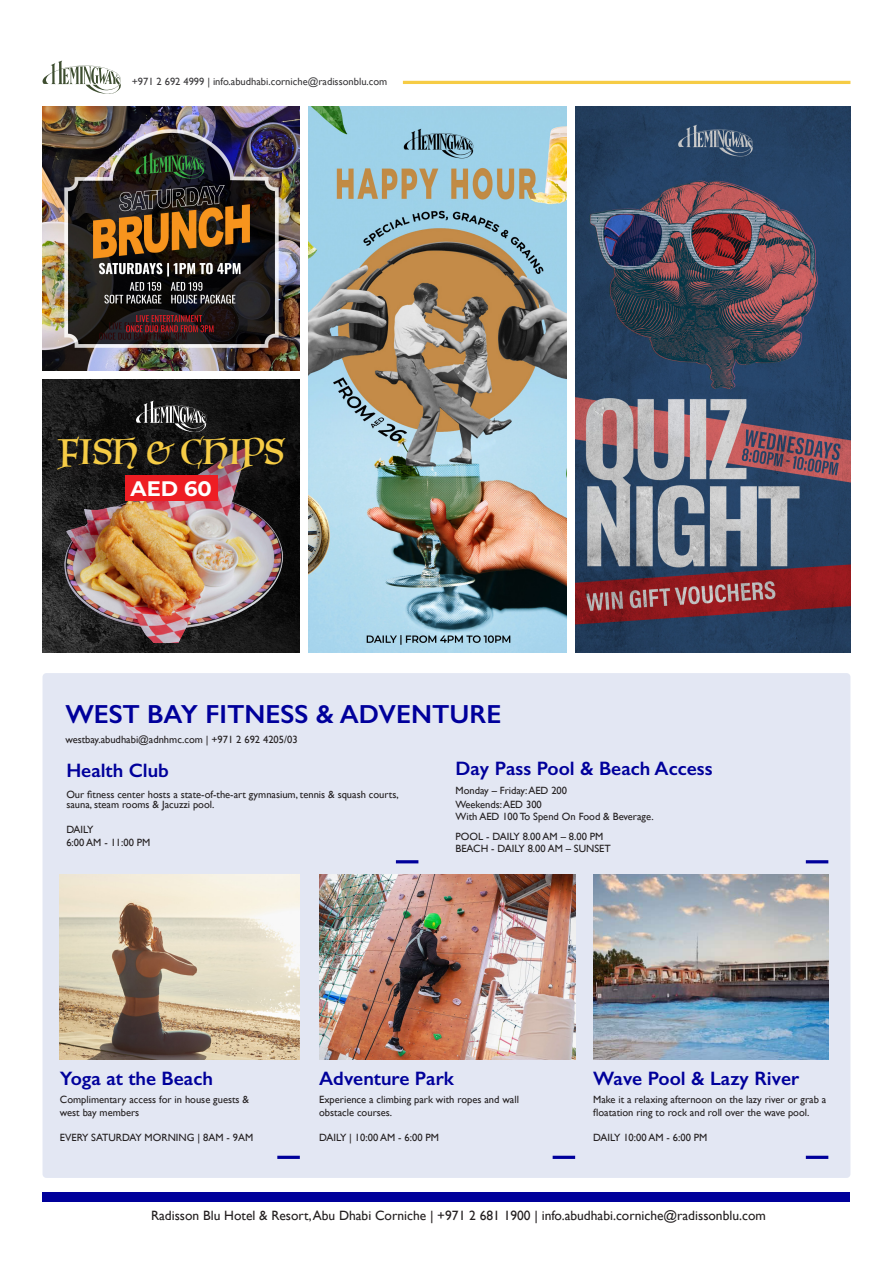
<style>
.page{position:relative;width:893px;height:1263px;background:#fff}
.page>*{position:absolute;margin:0;border:0;box-sizing:border-box;transform-origin:0 0}
.t1{font:34.5px "Luminari";color:#f6cc45}
.t2{font:600 26.25px "Gill Sans";color:#00009b}
.t3{font:100 21px "Montserrat";color:#fff}
.t4{font:600 19.5px "Gill Sans";color:#00009b}
.t5{font:13.5px "Gill Sans";color:#231f20}
.t6{font:10.5px/12.6px "Gill Sans";color:#231f20}
.t7{font:10.5px "Gill Sans";color:#3a393b}
</style>
<div class="page">
<div style="left:43px;top:673px;width:807px;height:505px;background:#e3e7f3;border-radius:4px"></div>
<hr style="left:806px;top:860px;width:22px;height:3px;background:#00009b">
<hr style="left:396px;top:860px;width:22px;height:3px;background:#00009b">
<div style="left:43px;top:1192px;width:807px;height:10px;background:#00009b"></div>
<hr style="left:403px;top:81px;width:447px;height:3px;background:#f6cc45">
<svg style="left:42px;top:61px;width:79px;height:33px"></svg>
<img style="left:575px;top:106px;width:275px;height:547px">
<img style="left:309px;top:106px;width:257px;height:547px">
<hr style="left:553px;top:1156px;width:22px;height:3px;background:#00009b">
<img style="left:319px;top:874px;width:256px;height:185px">
<img style="left:593px;top:874px;width:235px;height:185px">
<hr style="left:806px;top:1156px;width:22px;height:3px;background:#00009b">
<img style="left:60px;top:874px;width:240px;height:185px">
<hr style="left:277px;top:1156px;width:23px;height:3px;background:#00009b">
<img style="left:43px;top:380px;width:257px;height:273px">
<img style="left:43px;top:426px;width:257px;height:217px">
<div style="left:61px;top:439px;width:242px;height:51px;background:#231f20;opacity:.75"></div>
<div style="left:125px;top:475px;width:92px;height:26px;background:#ee1d23"></div>
<svg style="left:136px;top:401px;width:71px;height:32px;background:#494949"></svg>
<img style="left:43px;top:106px;width:257px;height:265px">
<p class="t7" style="left:132px;top:75px;width:257px">+971 2 692 4999 | info.abudhabi.corniche@radissonblu.com</p>
<p class="t1" style="left:58px;top:422px;width:228px">FISH &amp; CHIPS</p>
<p class="t3" style="left:131px;top:474px;width:83px">AED 60</p>
<p class="t2" style="left:65px;top:699px;width:437px">WEST BAY FITNESS &amp; ADVENTURE</p>
<p class="t6" style="left:65px;top:733px;width:234px">westbay.abudhabi@adnhmc.com | +971 2 692 4205/03</p>
<p class="t4" style="left:455px;top:757px;width:259px">Day Pass Pool &amp; Beach Access</p>
<p class="t6" style="left:455px;top:784px;width:113px">Monday – Friday: AED 200</p>
<p class="t6" style="left:455px;top:798px;width:88px">Weekends: AED 300</p>
<p class="t6" style="left:455px;top:810px;width:200px">With AED 100 To Spend On Food &amp; Beverage.</p>
<p class="t6" style="left:455px;top:829px;width:149px">POOL - DAILY 8.00 AM – 8.00 PM</p>
<p class="t6" style="left:455px;top:842px;width:157px">BEACH - DAILY 8.00 AM – SUNSET</p>
<p class="t4" style="left:66px;top:758px;width:104px">Health Club</p>
<p class="t6" style="left:66px;top:790px;width:334px;line-height:9.6px">Our fitness center hosts a state-of-the-art gymnasium, tennis &amp; squash courts, sauna, steam rooms &amp; Jacuzzi pool.</p>
<p class="t6" style="left:66px;top:823px;width:29px">DAILY</p>
<p class="t6" style="left:66px;top:836px;width:86px">6:00 AM - 11:00 PM</p>
<p class="t4" style="left:60px;top:1066px;width:154px">Yoga at the Beach</p>
<p class="t6" style="left:60px;top:1093px;width:191px">Complimentary access for in house guests &amp; west bay members</p>
<p class="t6" style="left:60px;top:1131px;width:195px">EVERY SATURDAY MORNING | 8AM - 9AM</p>
<p class="t4" style="left:319px;top:1066px;width:136px">Adventure Park</p>
<p class="t6" style="left:319px;top:1093px;width:201px">Experience a climbing park with ropes and wall obstacle courses.</p>
<p class="t6" style="left:319px;top:1131px;width:121px">DAILY | 10:00 AM - 6:00 PM</p>
<p class="t4" style="left:593px;top:1066px;width:208px">Wave Pool &amp; Lazy River</p>
<p class="t6" style="left:593px;top:1093px;width:235px">Make it a relaxing afternoon on the lazy river or grab a floatation ring to rock and roll over the wave pool.</p>
<p class="t6" style="left:593px;top:1131px;width:116px">DAILY 10:00 AM - 6:00 PM</p>
<p class="t5" style="left:151px;top:1208px;width:616px">Radisson Blu Hotel &amp; Resort, Abu Dhabi Corniche | +971 2 681 1900 | info.abudhabi.corniche@radissonblu.com</p>
</div>
